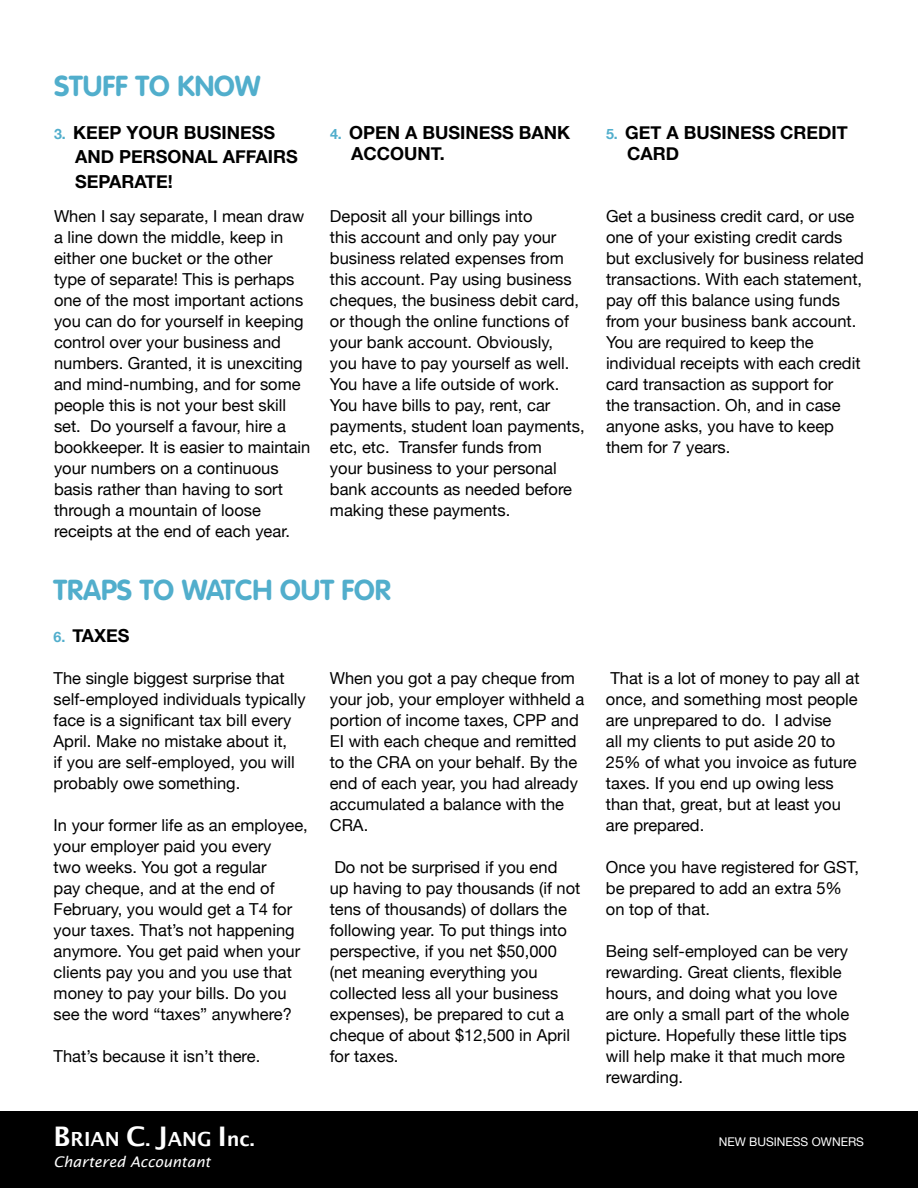
<style>
.page{position:relative;width:918px;height:1188px;background:#fff}
.page>*{position:absolute;margin:0;border:0;box-sizing:border-box;transform-origin:0 0}
.t1{font:700 28.5px "VAG Rounded";color:#51aecc}
.t2{font:600 19.5px "Lucida Sans";color:#fff}
.t3{font:700 18px/24.6px "Helvetica Neue";color:#000}
.t4{font:16.5px/21px "Helvetica Neue";color:#000}
.t5{font:italic 14.7px "Lucida Sans";color:#fff}
.t6{font:12px "Helvetica Neue";color:#fff}
.s1{font-size:14.25px;color:#51aecc}
.s2{font-size:27px}
</style>
<div class="page">
<div style="left:0;top:1111px;width:918px;height:77px;background:#000"></div>
<h1 class="t1" style="left:54px;top:69px;width:208px">STUFF TO KNOW</h1>
<p class="t3" style="left:75px;top:119px;width:224px;text-indent:-21px"><span class="s1">3.</span> KEEP YOUR BUSINESS<br>AND PERSONAL AFFAIRS<br>SEPARATE</p>
<p class="t3" style="left:168px;top:168px;width:7px">!</p>
<p class="t4" style="left:54px;top:204px;width:258px">When I say separate, I mean draw a line down the middle, keep in either one bucket or the other<br>type of separate! This is perhaps one of the most important actions you can do for yourself in keeping control over your business and numbers. Granted, it is unexciting and mind-numbing, and for some people this is not your best skill set. Do yourself a favour, hire a bookkeeper. It is easier to maintain your numbers on a continuous basis rather than having to sort through a mountain of loose receipts at the end of each year.</p>
<p class="t3" style="left:351px;top:120px;width:221px;line-height:21.6px;text-indent:-21px"><span class="s1">4.</span> OPEN A BUSINESS BANK<br>ACCOUNT.</p>
<p class="t4" style="left:330px;top:204px;width:256px">Deposit all your billings into<br>this account and only pay your business related expenses from this account. Pay using business cheques, the business debit card, or though the online functions of your bank account. Obviously,<br>you have to pay yourself as well.<br>You have a life outside of work.<br>You have bills to pay, rent, car payments, student loan payments, etc, etc. Transfer funds from<br>your business to your personal bank accounts as needed before making these payments.</p>
<h1 class="t1" style="left:54px;top:573px;width:339px">TRAPS TO WATCH OUT FOR</h1>
<p class="t3" style="left:54px;top:622px;width:78px"><span class="s1">6.</span> TAXES</p>
<p class="t4" style="left:54px;top:666px;width:254px">The single biggest surprise that self-employed individuals typically face is a significant tax bill every April. Make no mistake about it,<br>if you are self-employed, you will probably owe something.</p>
<p class="t4" style="left:54px;top:813px;width:256px">I n your former life as an employee, your employer paid you every<br>two weeks. You got a regular<br>pay cheque, and at the end of<br>February, you would get a T4 for your taxes. That’s not happening anymore. You get paid when your clients pay you and you use that money to pay your bills. Do you see the word “taxes” anywhere?</p>
<p class="t4" style="left:54px;top:1045px;width:208px">That’s because it isn’t there.</p>
<p class="t4" style="left:330px;top:667px;width:256px">When you got a pay cheque from your job, your employer withheld a portion of income taxes, CPP and<br>EI with each cheque and remitted to the CRA on your behalf. By the end of each year, you had already accumulated a balance with the<br>CRA.</p>
<p class="t4" style="left:330px;top:856px;width:252px">Do not be surprised if you end<br>up having to pay thousands (if not tens of thousands) of dollars the following year. To put things into perspective, if you net $50,000 (net meaning everything you collected less all your business expenses), be prepared to cut a cheque of about $12,500 in April for taxes.</p>
<p class="t3" style="left:627px;top:120px;width:222px;line-height:21.6px;text-indent:-21px"><span class="s1">5.</span> GET A BUSINESS CREDIT<br>CARD</p>
<p class="t4" style="left:606px;top:204px;width:260px">Get a business credit card, or use one of your existing credit cards but exclusively for business related transactions. With each statement, pay off this balance using funds from your business bank account.<br>You are required to keep the individual receipts with each credit card transaction as support for<br>the transaction. Oh, and in case anyone asks, you have to keep them for 7 years.</p>
<p class="t4" style="left:606px;top:667px;width:255px">That is a lot of money to pay all at once, and something most people are unprepared to do. I advise<br>all my clients to put aside 20 to<br>25% of what you invoice as future taxes. If you end up owing less than that, great, but at least you are prepared.</p>
<p class="t4" style="left:606px;top:856px;width:255px">Once you have registered for GST, be prepared to add an extra 5% on top of that.</p>
<p class="t4" style="left:606px;top:940px;width:245px">Being self-employed can be very rewarding. Great clients, flexible hours, and doing what you love are only a small part of the whole picture. Hopefully these little tips will help make it that much more rewarding.</p>
<p class="t2" style="left:54px;top:1128px;width:203px"><span class="s2">B</span>RIAN <span class="s2">C</span>. <span class="s2">J</span>ANG <span class="s2">I</span>nc.</p>
<p class="t6" style="left:719px;top:1131px;width:147px">New Busin ess own ers</p>
<p class="t5" style="left:54px;top:1153px;width:158px">Chartered Accountant</p>
</div>
